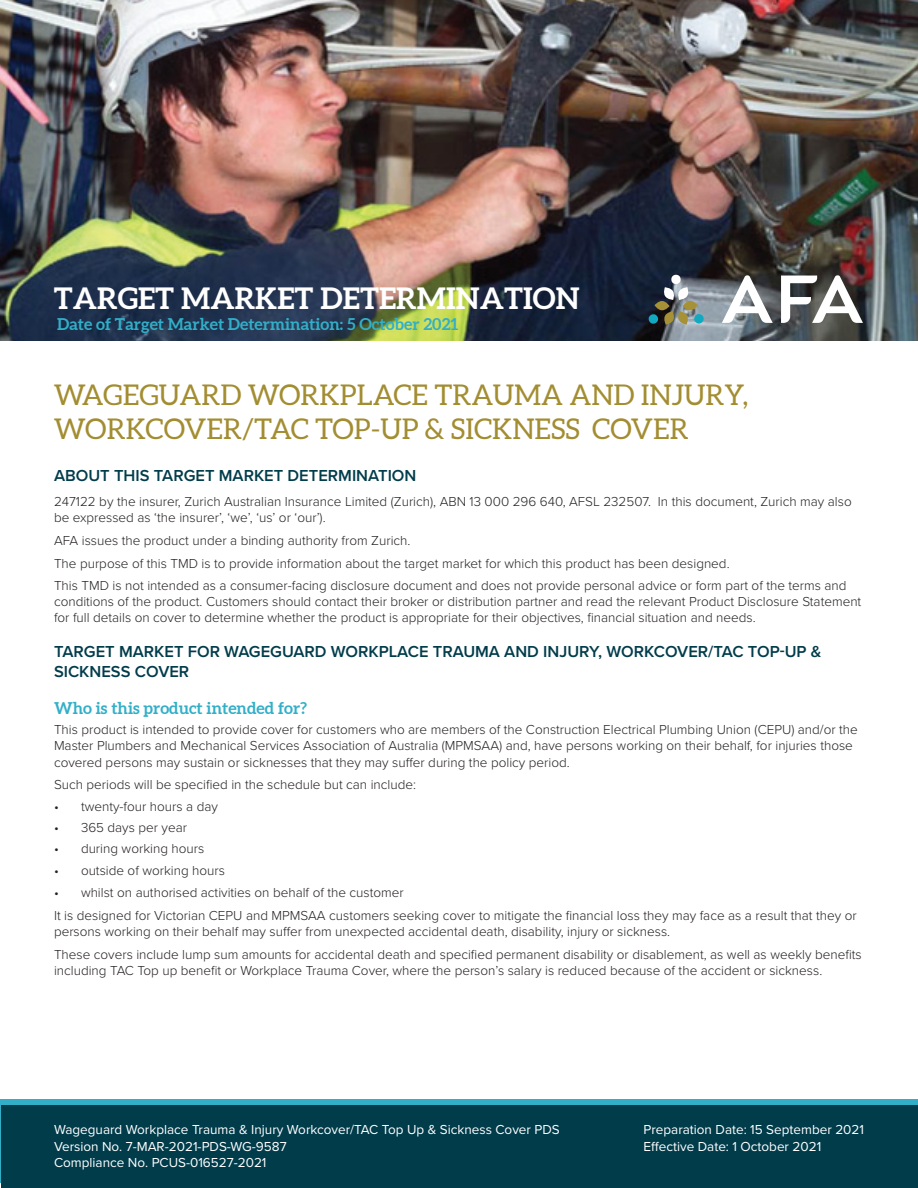
<style>
.page{position:relative;width:918px;height:1188px;background:#fff}
.page>*{position:absolute;margin:0;border:0;box-sizing:border-box;transform-origin:0 0}
.t1{font:700 30px "Aleo";color:#fff}
.t2{font:28.5px/34.2px "Aleo";color:#a38d31}
.Body_Header{font:600 16.5px/19.8px "Proxima Nova";color:#013c4b}
.Sub_Head_2{font:700 16.5px "Aleo";color:#32afc8}
.Body{font:300 13.5px/16.2px "Proxima Nova";color:#231f20}
.t3{font:13.5px/16.2px "Proxima Nova";color:#fff}
</style>
<div class="page">
<div style="left:0;top:1100px;width:918px;height:83px;background:linear-gradient(to right,#32afc8,#32afc8)"></div>
<div style="left:1px;top:1106px;width:917px;height:82px;background:#013c4b"></div>
<img style="left:0;top:0;width:918px;height:340px">
<svg style="left:722px;top:275px;width:51px;height:48px"></svg>
<svg style="left:781px;top:275px;width:82px;height:48px"></svg>
<svg style="left:683px;top:301px;width:15px;height:10px"></svg>
<svg style="left:655px;top:301px;width:15px;height:10px"></svg>
<svg style="left:649px;top:311px;width:57px;height:14px"></svg>
<svg style="left:663px;top:275px;width:26px;height:25px"></svg>
<h1 class="t1" style="left:54px;top:280px;width:527px">TARGET MARKET DETERMINATION</h1>
<p class="Sub_Head_2" style="left:57px;top:314px;width:403px">Date of Target Market Determination: 5 October 2021</p>
<h2 class="t2" style="left:54px;top:379px;width:696px">WAGEGUARD WORKPLACE TRAUMA AND INJURY,<br>WORKCOVER/TAC TOP-UP &amp; SICKNESS COVER</h2>
<p class="Body_Header" style="left:54px;top:466px;width:364px">ABOUT THIS TARGET MARKET DETERMINATION</p>
<p class="Body" style="left:54px;top:493px;width:799px">247122 by the insurer, Zurich Australian Insurance Limited (Zurich), ABN 13 000 296 640, AFSL 232507. In this document, Zurich may also be expressed as ‘the insurer’, ‘we’, ‘us’ or ‘our’).</p>
<p class="Body" style="left:54px;top:532px;width:358px">AFA issues the product under a binding authority from Zurich.</p>
<p class="Body" style="left:54px;top:554px;width:677px">The purpose of this TMD is to provide information about the target market for which this product has been designed.</p>
<p class="Body" style="left:54px;top:577px;width:809px">This TMD is not intended as a consumer-facing disclosure document and does not provide personal advice or form part of the terms and conditions of the product. Customers should contact their broker or distribution partner and read the relevant Product Disclosure Statement for full details on cover to determine whether the product is appropriate for their objectives, financial situation and needs.</p>
<p class="Body_Header" style="left:54px;top:641px;width:769px">TARGET MARKET FOR WAGEGUARD WORKPLACE TRAUMA AND INJURY, WORKCOVER/TAC TOP-UP &amp;<br>SICKNESS COVER</p>
<p class="Sub_Head_2" style="left:54px;top:698px;width:255px">Who is this product intended for?</p>
<p class="Body" style="left:54px;top:721px;width:805px">This product is intended to provide cover for customers who are members of the Construction Electrical Plumbing Union (CEPU) and/or the<br>Master Plumbers and Mechanical Services Association of Australia (MPMSAA) and, have persons working on their behalf, for injuries those covered persons may sustain or sicknesses that they may suffer during the policy period.</p>
<p class="Body" style="left:54px;top:776px;width:364px">Such periods will be specified in the schedule but can include:</p>
<p class="Body" style="left:54px;top:797px;width:165px">• twenty-four hours a day</p>
<p class="Body" style="left:54px;top:819px;width:135px">• 365 days per year</p>
<p class="Body" style="left:54px;top:840px;width:152px">• during working hours</p>
<p class="Body" style="left:54px;top:861px;width:173px">• outside of working hours</p>
<p class="Body" style="left:54px;top:884px;width:351px">• whilst on authorised activities on behalf of the customer</p>
<p class="Body" style="left:54px;top:907px;width:804px">It is designed for Victorian CEPU and MPMSAA customers seeking cover to mitigate the financial loss they may face as a result that they or persons working on their behalf may suffer from unexpected accidental death, disability, injury or sickness.</p>
<p class="Body" style="left:54px;top:945px;width:809px">These covers include lump sum amounts for accidental death and specified permanent disability or disablement, as well as weekly benefits including TAC Top up benefit or Workplace Trauma Cover, where the person’s salary is reduced because of the accident or sickness.</p>
<p class="t3" style="left:54px;top:1121px;width:507px">Wageguard Workplace Trauma &amp; Injury Workcover/TAC Top Up &amp; Sickness Cover PDS<br>Version No. 7-MAR-2021-PDS-WG-9587<br>Compliance No. PCUS-016527-2021</p>
<p class="t3" style="left:643px;top:1121px;width:222px">Preparation Date: 15 September 2021<br>Effective Date: 1 October 2021</p>
</div>
